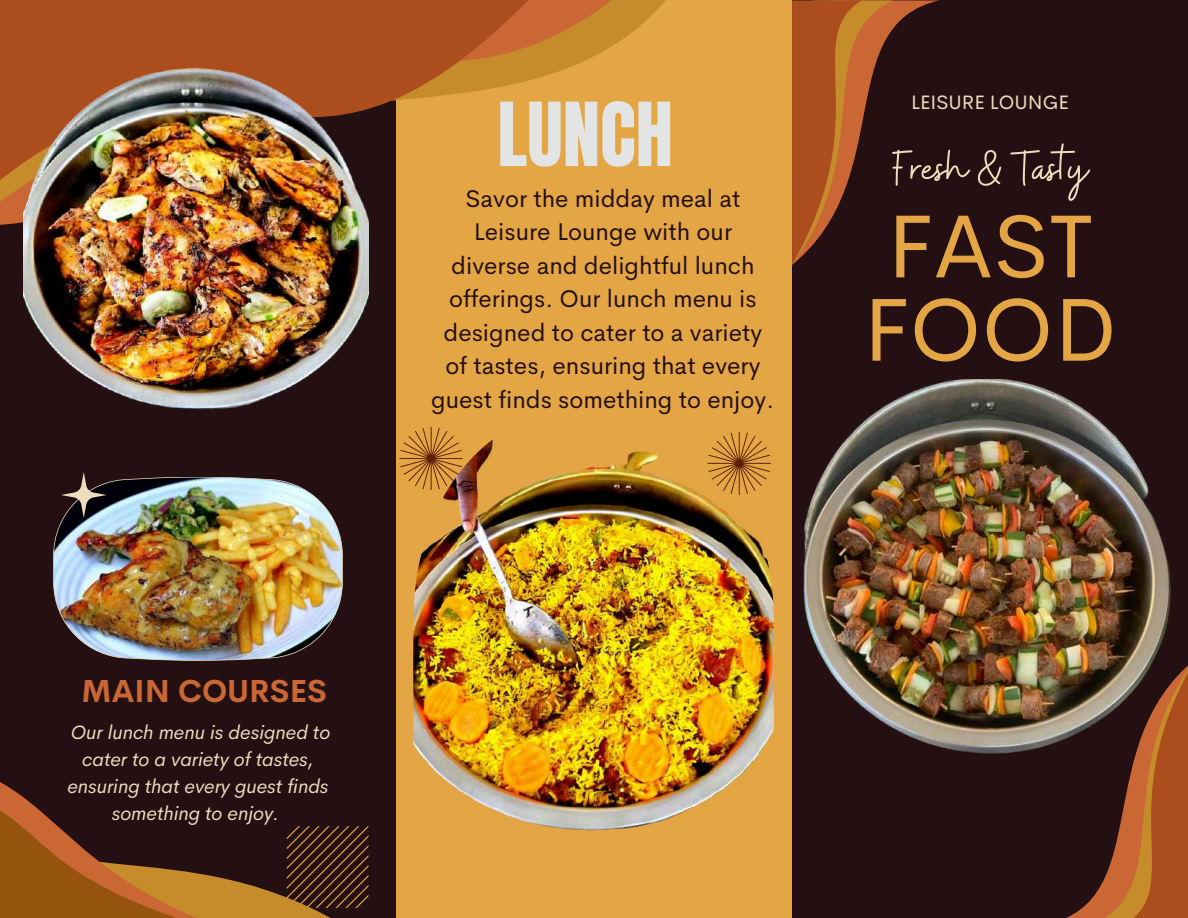
<style>
.page{position:relative;width:1188px;height:918px;background:#241012}
.page>*{position:absolute;margin:0;border:0;box-sizing:border-box;transform-origin:0 0}
.t1{font:89.7px/83.4px "Cerebri Sans";color:#e4a545}
.t2{font:75px "Anton";color:#e3e4e4}
.t3{font:50.1px "Buffalo";color:#f0ddbd}
.t4{font:700 31.2px "Cerebri Sans";color:#ca6735}
.t5{font:24.3px/33.6px "Cerebri Sans";color:#241012;text-align:center}
.t6{font:italic 19.5px/27px "Cerebri Sans";color:#f0ddbd;text-align:center}
.t7{font:19.5px "Cerebri Sans";color:#f0ddbd}
</style>
<div class="page">
<svg style="left:1066px;top:665px;width:122px;height:253px"></svg>
<img style="left:803px;top:379px;width:374px;height:429px">
<div style="left:396px;top:0;width:396px;height:917px;background:#e4a545"></div>
<img style="left:413px;top:431px;width:361px;height:400px">
<svg style="left:616px;top:0;width:50px;height:44px;fill:#c68b2a"></svg>
<svg style="left:531px;top:0;width:85px;height:80px;fill:#c88b30"></svg>
<svg style="left:0;top:0;width:531px;height:109px;background:#b45c23"></svg>
<svg style="left:0;top:103px;width:24px;height:174px"></svg>
<img style="left:53px;top:477px;width:290px;height:184px">
<svg style="left:792px;top:0;width:147px;height:265px"></svg>
<svg style="left:340px;top:826px;width:29px;height:82px"></svg>
<svg style="left:0;top:787px;width:340px;height:131px"></svg>
<svg style="left:708px;top:432px;width:63px;height:63px"></svg>
<svg style="left:399px;top:427px;width:63px;height:63px"></svg>
<svg style="left:61px;top:472px;width:46px;height:46px"></svg>
<img style="left:24px;top:22px;width:345px;height:388px">
<h2 class="t2" style="left:497px;top:81px;width:177px">LUNCH</h2>
<p class="t5" style="left:431px;top:181px;width:344px">Savor the midday meal at<br>Leisure Lounge with our diverse and delightful lunch offerings. Our lunch menu is designed to cater to a variety of tastes, ensuring that every guest finds something to enjoy.</p>
<p class="t7" style="left:911px;top:89px;width:159px">LEISURE LOUNGE</p>
<h3 class="t3" style="left:892px;top:136px;width:197px">Fresh &amp; Tasty</h3>
<h1 class="t1" style="left:863px;top:204px;width:256px">FAST<br>FOOD</h1>
<p class="t4" style="left:82px;top:671px;width:247px">MAIN COURSES</p>
<p class="t6" style="left:67px;top:719px;width:264px">Our lunch menu is designed to cater to a variety of tastes, ensuring that every guest finds something to enjoy.</p>
</div>
